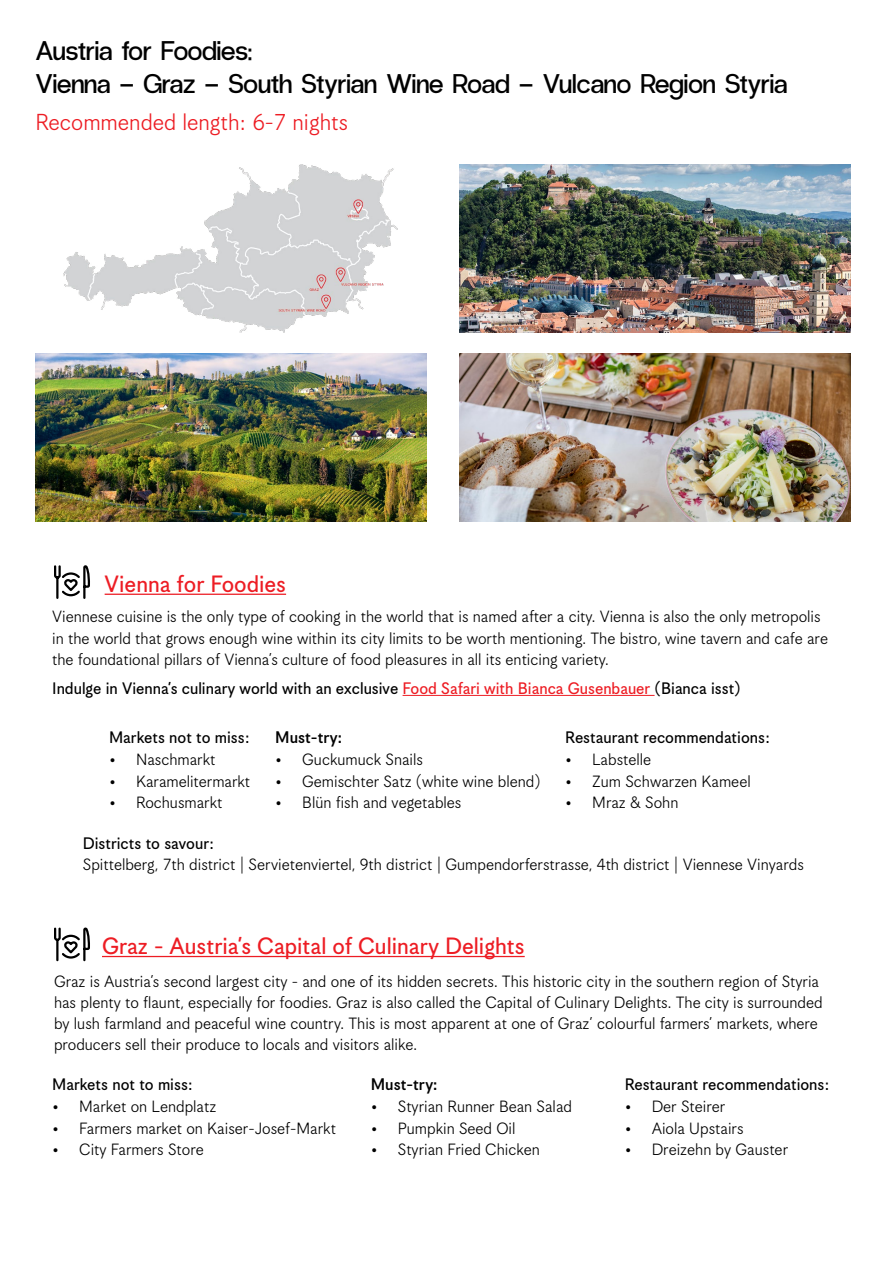
<style>
.page{position:relative;width:893px;height:1263px;background:#fff}
.page>*{position:absolute;margin:0;border:0;box-sizing:border-box;transform-origin:0 0}
.t1{font:27px/32.4px "Radio Grotesk";color:#000}
.t2{font:25.5px "Korpus Grotesk C";color:#ed1d24}
.t3{font:25.5px "Korpus Grotesk A";color:#ed1d24}
.t4{font:18px/21px "Korpus Grotesk A";color:#000}
.t5{font:18px "Korpus Grotesk C";color:#000}
.t6{font:18px "Korpus Grotesk D";color:#000}
.s1{color:#ed1d24}
</style>
<div class="page">
<img style="left:64px;top:165px;width:334px;height:167px">
<hr style="left:105px;top:594px;width:181px;height:1px;background:#ed1d24">
<hr style="left:403px;top:695px;width:252px;height:1px;background:#ed1d24">
<svg style="left:54px;top:565px;width:36px;height:34px"></svg>
<hr style="left:102px;top:956px;width:423px;height:1px;background:#ed1d24">
<svg style="left:54px;top:927px;width:36px;height:35px"></svg>
<img style="left:460px;top:165px;width:391px;height:167px">
<img style="left:35px;top:354px;width:391px;height:167px">
<img style="left:460px;top:354px;width:391px;height:167px">
<h1 class="t1" style="left:35px;top:35px;width:753px">Austria for Foodies:<br>Vienna – Graz – South Styrian Wine Road – Vulcano Region Styria</h1>
<h2 class="t3" style="left:35px;top:109px;width:314px">Recommended length: 6-7 nights</h2>
<h2 class="t2" style="left:105px;top:569px;width:183px">Vienna for Foodies</h2>
<p class="t4" style="left:52px;top:605px;width:777px;line-height:21.6px">Viennese cuisine is the only type of cooking in the world that is named after a city. Vienna is also the only metropolis in the world that grows enough wine within its city limits to be worth mentioning. The bistro, wine tavern and cafe are the foundational pillars of Vienna’s culture of food pleasures in all its enticing variety.</p>
<p class="t5" style="left:52px;top:678px;width:690px">Indulge in Vienna’s culinary world with an exclusive <span class="s1">Food Safari with Bianca Gusenbauer</span> (Bianca isst)</p>
<p class="t5" style="left:109px;top:727px;width:142px">Markets not to miss:</p>
<p class="t4" style="left:109px;top:749px;width:108px">• Naschmarkt</p>
<p class="t4" style="left:109px;top:770px;width:143px">• Karamelitermarkt</p>
<p class="t4" style="left:109px;top:792px;width:115px">• Rochusmarkt</p>
<p class="t5" style="left:565px;top:727px;width:206px">Restaurant recommendations:</p>
<p class="t4" style="left:565px;top:749px;width:88px">• Labstelle</p>
<p class="t4" style="left:565px;top:770px;width:187px">• Zum Schwarzen Kameel</p>
<p class="t4" style="left:565px;top:792px;width:115px">• Mraz &amp; Sohn</p>
<p class="t6" style="left:275px;top:727px;width:68px">Must-try:</p>
<p class="t4" style="left:275px;top:749px;width:149px">• Guckumuck Snails</p>
<p class="t4" style="left:275px;top:770px;width:267px">• Gemischter Satz (white wine blend)</p>
<p class="t4" style="left:275px;top:792px;width:188px">• Blün fish and vegetables</p>
<p class="t5" style="left:83px;top:833px;width:133px">Districts to savour:</p>
<p class="t4" style="left:83px;top:854px;width:723px">Spittelberg, 7th district | Servietenviertel, 9th district | Gumpendorferstrasse, 4th district | Viennese Vinyards</p>
<h2 class="t2" style="left:102px;top:932px;width:424px">Graz - Austria’s Capital of Culinary Delights</h2>
<p class="t4" style="left:54px;top:971px;width:770px">Graz is Austria’s second largest city - and one of its hidden secrets. This historic city in the southern region of Styria has plenty to flaunt, especially for foodies. Graz is also called the Capital of Culinary Delights. The city is surrounded by lush farmland and peaceful wine country. This is most apparent at one of Graz’ colourful farmers’ markets, where producers sell their produce to locals and visitors alike.</p>
<p class="t5" style="left:52px;top:1074px;width:142px">Markets not to miss:</p>
<p class="t4" style="left:52px;top:1096px;width:166px">• Market on Lendplatz</p>
<p class="t4" style="left:52px;top:1117px;width:285px">• Farmers market on Kaiser-Josef-Markt</p>
<p class="t4" style="left:52px;top:1139px;width:153px">• City Farmers Store</p>
<p class="t5" style="left:625px;top:1074px;width:206px">Restaurant recommendations:</p>
<p class="t4" style="left:625px;top:1096px;width:102px">• Der Steirer</p>
<p class="t4" style="left:625px;top:1117px;width:120px">• Aiola Upstairs</p>
<p class="t4" style="left:625px;top:1139px;width:165px">• Dreizehn by Gauster</p>
<p class="t6" style="left:371px;top:1074px;width:68px">Must-try:</p>
<p class="t4" style="left:371px;top:1096px;width:203px">• Styrian Runner Bean Salad</p>
<p class="t4" style="left:371px;top:1117px;width:146px">• Pumpkin Seed Oil</p>
<p class="t4" style="left:371px;top:1139px;width:170px">• Styrian Fried Chicken</p>
</div>
